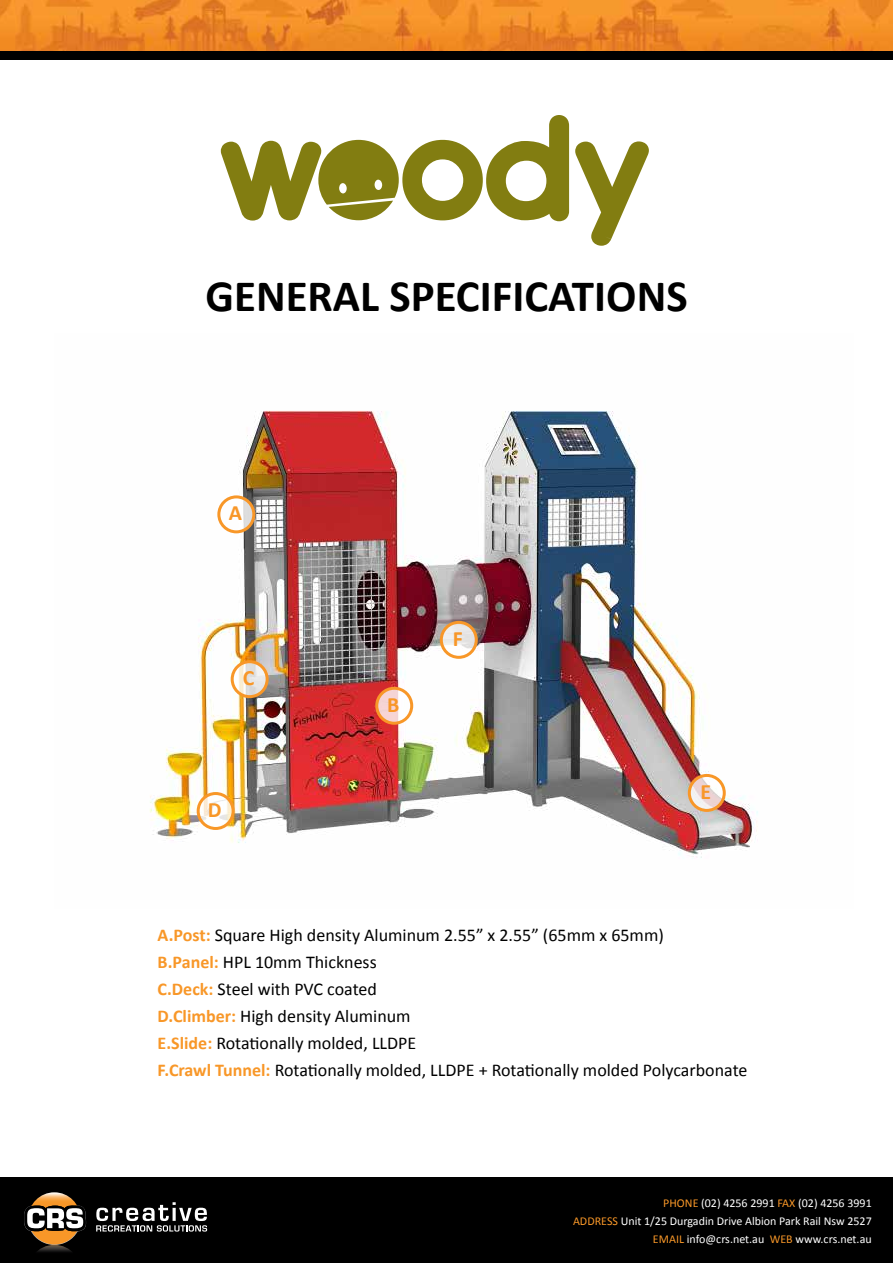
<style>
.page{position:relative;width:893px;height:1263px;background:#fff}
.page>*{position:absolute;margin:0;border:0;box-sizing:border-box;transform-origin:0 0}
.t1{font:700 45px "Calibri";color:#000}
.t2{font:700 21.9px "Calibri";color:#f89728}
.t3{font:18px/27px "Calibri";color:#000}
.t4{font:12px/18px "Calibri";color:#fff;text-align:right}
.s1{font-weight:700;color:#f89728}
.s2{color:#f89728}
</style>
<div class="page">
<img style="left:0;top:0;width:893px;height:51px">
<div style="left:0;top:1178px;width:893px;height:85px;background:#000"></div>
<svg style="left:28px;top:1192px;width:52px;height:52px"></svg>
<svg style="left:24px;top:1205px;width:62px;height:47px"></svg>
<svg style="left:96px;top:1202px;width:111px;height:29px"></svg>
<div style="left:0;top:51px;width:893px;height:9px;background:#000"></div>
<svg style="left:221px;top:115px;width:428px;height:131px"></svg>
<svg style="left:318px;top:140px;width:81px;height:80px"></svg>
<img style="left:150px;top:410px;width:608px;height:448px">
<svg style="left:219px;top:497px;width:35px;height:35px"></svg>
<div style="left:217px;top:495px;width:38px;height:38px;border:3px solid #f89728;border-radius:50%"></div>
<svg style="left:377px;top:688px;width:35px;height:35px"></svg>
<div style="left:375px;top:687px;width:38px;height:38px;border:3px solid #f89728;border-radius:50%"></div>
<svg style="left:232px;top:662px;width:35px;height:35px"></svg>
<div style="left:231px;top:660px;width:38px;height:38px;border:3px solid #f89728;border-radius:50%"></div>
<svg style="left:198px;top:793px;width:35px;height:35px"></svg>
<div style="left:197px;top:792px;width:38px;height:38px;border:3px solid #f89728;border-radius:50%"></div>
<svg style="left:689px;top:775px;width:35px;height:35px"></svg>
<div style="left:688px;top:774px;width:38px;height:38px;border:3px solid #f89728;border-radius:50%"></div>
<svg style="left:441px;top:622px;width:35px;height:35px"></svg>
<div style="left:440px;top:621px;width:38px;height:38px;border:3px solid #f89728;border-radius:50%"></div>
<h1 class="t1" style="left:205px;top:268px;width:484px">GENERAL SPECIFICATIONS</h1>
<p class="t2" style="left:229px;top:499px;width:15px">A</p>
<p class="t2" style="left:243px;top:664px;width:13px">C</p>
<p class="t2" style="left:208px;top:796px;width:15px">D</p>
<p class="t2" style="left:387px;top:691px;width:14px">B</p>
<p class="t2" style="left:453px;top:625px;width:12px">F</p>
<p class="t2" style="left:700px;top:778px;width:12px">E</p>
<p class="t3" style="left:158px;top:920px;width:591px"><span class="s1">A.Post:</span> Square High density Aluminum 2.55” x 2.55” (65mm x 65mm)<br><span class="s1">B.Panel:</span> HPL 10mm Thickness<br><span class="s1">C.Deck:</span> Steel with PVC coated<br><span class="s1">D.Climber:</span> High density Aluminum<br><span class="s1">E.Slide:</span> Rotationally molded, LLDPE<br><span class="s1">F.Crawl Tunnel:</span> Rotationally molded, LLDPE + Rotationally molded Polycarbonate</p>
<p class="t4" style="left:573px;top:1193px;width:300px"><span class="s2">PHONE</span> (02) 4256 2991 <span class="s2">FAX</span> (02) 4256 3991<br><span class="s2">ADDRESS</span> Unit 1/25 Durgadin Drive Albion Park Rail Nsw 2527<br><span class="s2">EMAIL</span> info@crs.net.au <span class="s2">WEB</span> www.crs.net.au</p>
</div>
